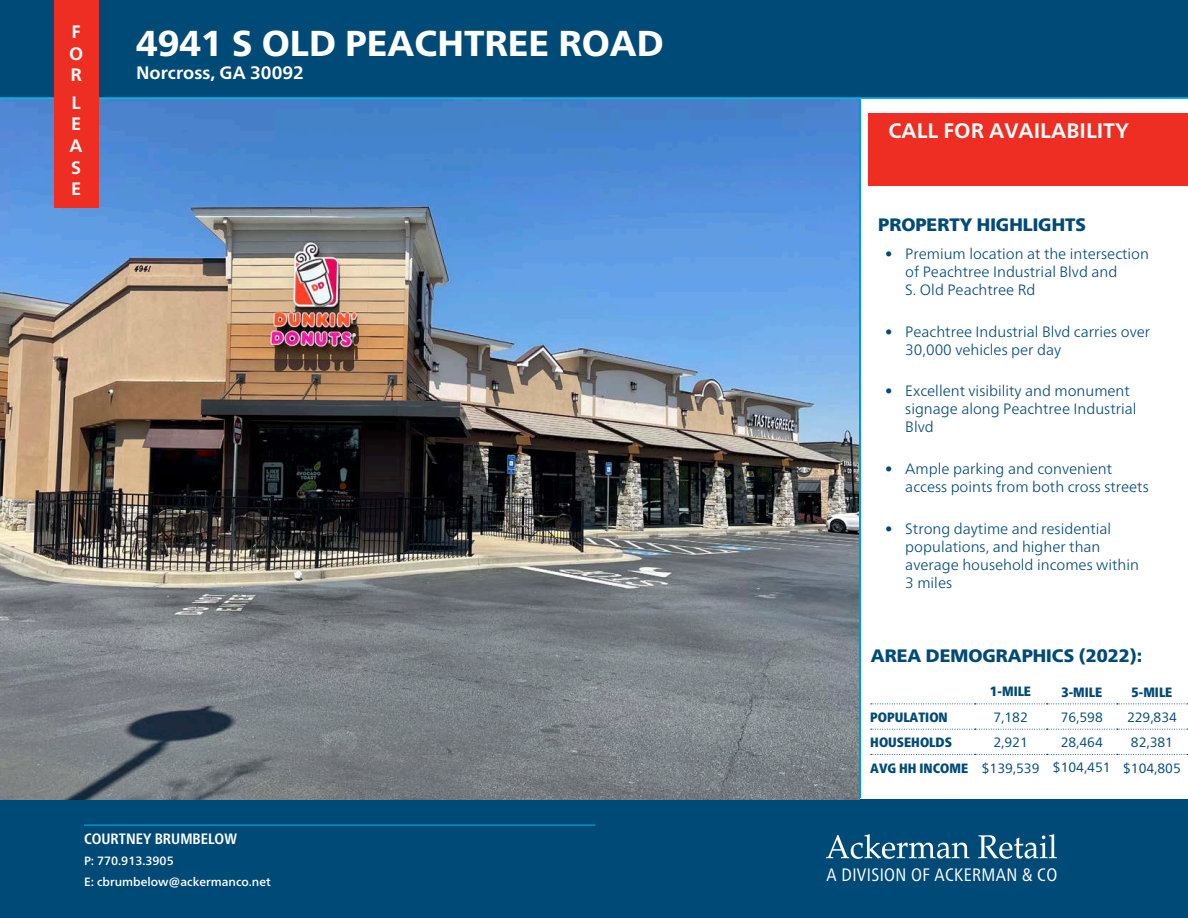
<style>
.page{position:relative;width:1188px;height:918px;background:#fff}
.page>*{position:absolute;margin:0;border:0;box-sizing:border-box;transform-origin:0 0}
.t1{font:800 36px "Frutiger Neue LT";color:#fff}
.RIDER_-_Lettering_14pt_Bold{font:700 21px "Frutiger Neue LT";color:#fff}
.CONTENT_-_Header{font:900 18px "Frutiger Neue LT";color:#004a77}
.t2{font:700 18px/21.6px "Frutiger Neue LT";color:#fff}
.t3{font:condensed 18px "Frutiger Neue LT";letter-spacing:.02em;color:#fff}
.t4{font:300 15px/18px "Frutiger Neue LT";color:#004a77}
.t5{font:700 condensed 15px "Frutiger Neue LT";color:#fff}
.DEMO_-_Details{font:13.5px "Frutiger Neue LT";color:#004a77}
.DEMO_-_Header{font:900 condensed 13.5px "Frutiger Neue LT";color:#004a77}
.t6{font:500 12px/21px "Frutiger Neue LT";color:#fff}
</style>
<div class="page">
<div style="left:0;top:799px;width:1188px;height:119px;background:#004a77"></div>
<hr style="left:84px;top:825px;width:511px;height:1px;background:#00b5e6">
<img style="left:827px;top:835px;width:229px;height:23px">
<img style="left:0;top:98px;width:860px;height:701px">
<svg style="left:871px;top:703px;width:317px;height:1px"></svg>
<svg style="left:871px;top:729px;width:317px;height:1px"></svg>
<svg style="left:871px;top:754px;width:317px;height:1px"></svg>
<hr style="left:860px;top:96px;width:1px;height:702px;background:#009fd9">
<div style="left:868px;top:114px;width:320px;height:72px;background:#ee2e22"></div>
<div style="left:0;top:0;width:1188px;height:97px;background:#004a77"></div>
<hr style="left:0;top:97px;width:1188px;height:1px;background:#0095d9">
<div style="left:54px;top:0;width:44px;height:208px;background:#ee2e22"></div>
<p class="t2" style="left:69px;top:21px;width:16px">F<br>O<br>R</p>
<p class="t2" style="left:70px;top:92px;width:15px;text-align:justify">L E A S E</p>
<h1 class="t1" style="left:136px;top:22px;width:529px">4941 S OLD PEACHTREE ROAD</h1>
<p class="t2" style="left:136px;top:62px;width:169px">Norcross, GA 30092</p>
<p class="t5" style="left:84px;top:830px;width:154px">COURTNEY BRUMBELOW</p>
<p class="t6" style="left:84px;top:850px;width:188px">P: 770.913.3905<br>E: cbrumbelow@ackermanco.net</p>
<p class="RIDER_-_Lettering_14pt_Bold" style="left:888px;top:118px;width:242px">CALL FOR AVAILABILITY</p>
<p class="CONTENT_-_Header" style="left:878px;top:214px;width:209px">PROPERTY HIGHLIGHTS</p>
<p class="t4" style="left:905px;top:245px;width:245px;text-indent:-20px">• Premium location at the intersection of Peachtree Industrial Blvd and<br>S. Old Peachtree Rd</p>
<p class="t4" style="left:905px;top:322px;width:246px;text-indent:-20px">• Peachtree Industrial Blvd carries over<br>30,000 vehicles per day</p>
<p class="t4" style="left:905px;top:382px;width:233px;text-indent:-20px">• Excellent visibility and monument signage along Peachtree Industrial<br>Blvd</p>
<p class="t4" style="left:905px;top:460px;width:245px;text-indent:-20px">• Ample parking and convenient access points from both cross streets</p>
<p class="t4" style="left:905px;top:520px;width:235px;text-indent:-20px">• Strong daytime and residential populations, and higher than average household incomes within<br>3 miles</p>
<p class="CONTENT_-_Header" style="left:871px;top:645px;width:273px">AREA DEMOGRAPHICS (2022):</p>
<p class="DEMO_-_Header" style="left:990px;top:684px;width:42px">1-MILE</p>
<p class="DEMO_-_Header" style="left:1061px;top:684px;width:42px">3-MILE</p>
<p class="DEMO_-_Header" style="left:1132px;top:684px;width:42px">5-MILE</p>
<p class="DEMO_-_Header" style="left:870px;top:709px;width:79px">POPULATION</p>
<p class="DEMO_-_Details" style="left:994px;top:709px;width:36px">7,182</p>
<p class="DEMO_-_Details" style="left:1061px;top:709px;width:44px">76,598</p>
<p class="DEMO_-_Details" style="left:1127px;top:709px;width:51px">229,834</p>
<p class="DEMO_-_Header" style="left:870px;top:734px;width:83px">HOUSEHOLDS</p>
<p class="DEMO_-_Details" style="left:994px;top:734px;width:36px">2,921</p>
<p class="DEMO_-_Details" style="left:1061px;top:734px;width:44px">28,464</p>
<p class="DEMO_-_Details" style="left:1131px;top:734px;width:44px">82,381</p>
<p class="DEMO_-_Header" style="left:870px;top:760px;width:99px">AVG HH INCOME</p>
<p class="DEMO_-_Details" style="left:982px;top:760px;width:59px">$139,539</p>
<p class="DEMO_-_Details" style="left:1053px;top:760px;width:59px">$104,451</p>
<p class="DEMO_-_Details" style="left:1123px;top:760px;width:59px">$104,805</p>
<p class="t3" style="left:827px;top:864px;width:232px">A DIVISION OF ACKERMAN &amp; CO</p>
</div>
